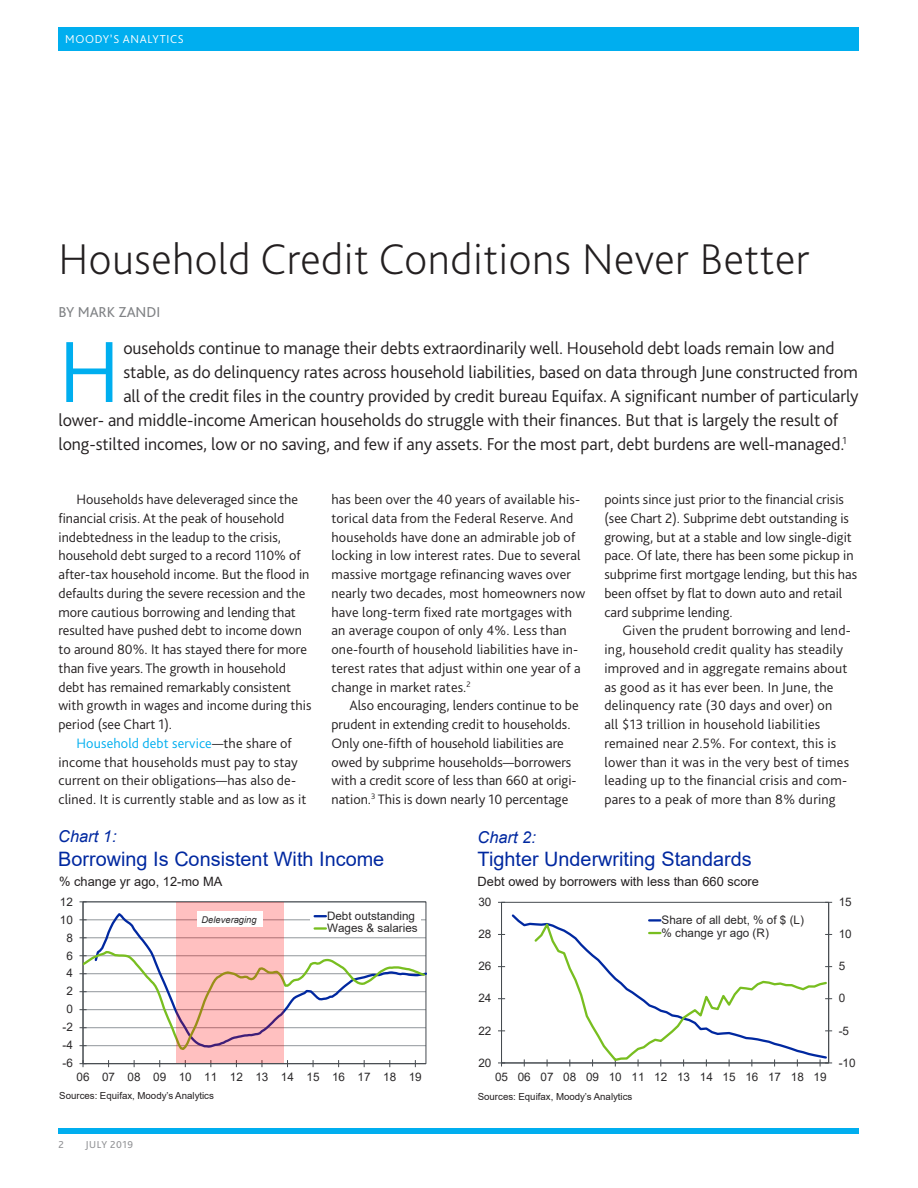
<style>
.page{position:relative;width:918px;height:1188px;background:#fff}
.page>*{position:absolute;margin:0;border:0;box-sizing:border-box;transform-origin:0 0}
.A-BodyLeadin{font:300 90.9px "Bliss Pro";color:#00aeef}
.Head_Level1{font:200 45px "Bliss Pro";letter-spacing:.01em;color:#231f20}
.t1{font:19.8px "Arial";color:#0028a0}
.A-BodyLeadin-2{font:300 18px "Bliss Pro";letter-spacing:-.005em;color:#231f20}
.t2{font:italic 16.35px "Arial";color:#0028a0}
.A-Byline{font:15px "Bliss Pro";letter-spacing:-.005em;color:#808285}
.A-Body{font:300 14.25px/18.8px "Bliss Pro";color:#231f20}
.t3{font:12.9px "Arial";color:#231f20}
.t4{font:300 12px "Bliss Pro";letter-spacing:.055em;color:#fff}
.t5{font:11.7px/12.3px "Arial";color:#2b292a}
.t6{font:10.5px "Bliss Pro";letter-spacing:.05em;color:#919295}
.t7{font:9.75px "Arial";color:#231f20}
.t8{font:italic 9.3px "Arial";color:#2b292a}
.s1{color:#00aeef}
</style>
<div class="page">
<div style="left:58px;top:27px;width:802px;height:24px;background:#00aeef"></div>
<div style="left:58px;top:1128px;width:802px;height:6px;background:#00aeef"></div>
<hr style="left:83px;top:938px;width:343px;height:1px;background:#91969b">
<hr style="left:83px;top:920px;width:343px;height:1px;background:#91969b">
<hr style="left:83px;top:902px;width:1px;height:162px;background:#464b50">
<hr style="left:83px;top:1063px;width:343px;height:1px;background:#464b50">
<svg style="left:80px;top:1060px;width:7px;height:7px"></svg>
<svg style="left:93px;top:911px;width:333px;height:39px"></svg>
<svg style="left:80px;top:950px;width:346px;height:102px"></svg>
<div style="left:311px;top:910px;width:110px;height:25px;background:#fff"></div>
<svg style="left:315px;top:915px;width:11px;height:2px"></svg>
<svg style="left:315px;top:927px;width:11px;height:3px"></svg>
<div style="left:176px;top:902px;width:108px;height:161px;background:#f00;opacity:.25"></div>
<div style="left:197px;top:911px;width:66px;height:16px;background:#fff"></div>
<hr style="left:828px;top:902px;width:1px;height:161px;background:#464b50">
<hr style="left:501px;top:902px;width:1px;height:161px;background:#464b50">
<hr style="left:502px;top:1063px;width:327px;height:1px;background:#464b50">
<svg style="left:498px;top:1060px;width:7px;height:7px"></svg>
<svg style="left:532px;top:919px;width:300px;height:148px"></svg>
<p class="t4" style="left:65px;top:31px;width:120px">MOODY’S ANALYTICS</p>
<p class="Head_Level1" style="left:58px;top:231px;width:752px">Household Credit Conditions Never Better</p>
<p class="A-Byline" style="left:58px;top:302px;width:103px">BY MARK ZANDI</p>
<p class="A-BodyLeadin" style="left:58px;top:315px;width:63px">H</p>
<p class="A-BodyLeadin-2" style="left:123px;top:337px;width:713px">ouseholds continue to manage their debts extraordinarily well. Household debt loads remain low and</p>
<p class="A-BodyLeadin-2" style="left:123px;top:361px;width:736px">stable, as do delinquency rates across household liabilities, based on data through June constructed from</p>
<p class="A-BodyLeadin-2" style="left:123px;top:385px;width:737px">all of the credit files in the country provided by credit bureau Equifax. A significant number of particularly</p>
<p class="A-BodyLeadin-2" style="left:58px;top:409px;width:781px">lower- and middle-income American households do struggle with their finances. But that is largely the result of</p>
<p class="A-BodyLeadin-2" style="left:58px;top:433px;width:790px">long-stilted incomes, low or no saving, and few if any assets. For the most part, debt burdens are well-managed.<sup>1</sup></p>
<p class="A-Body" style="left:58px;top:490px;width:254px;text-indent:18px">Households have deleveraged since the financial crisis. At the peak of household indebtedness in the leadup to the crisis, household debt surged to a record 110% of after-tax household income. But the flood in defaults during the severe recession and the more cautious borrowing and lending that resulted have pushed debt to income down to around 80%. It has stayed there for more than five years. The growth in household debt has remained remarkably consistent with growth in wages and income during this period (see Chart 1).</p>
<p class="A-Body" style="left:58px;top:733px;width:250px;text-indent:18px"><span class="s1">Household debt service</span>—the share of income that households must pay to stay current on their obligations—has also de&shy;clined. It is currently stable and as low as it</p>
<p class="A-Body" style="left:332px;top:490px;width:255px">has been over the 40 years of available his&shy;torical data from the Federal Reserve. And households have done an admirable job of locking in low interest rates. Due to several massive mortgage refinancing waves over nearly two decades, most homeowners now have long-term fixed rate mortgages with an average coupon of only 4%. Less than one-fourth of household liabilities have in&shy;terest rates that adjust within one year of a change in market rates.<sup>2</sup></p>
<p class="A-Body" style="left:332px;top:696px;width:249px;text-indent:18px">Also encouraging, lenders continue to be prudent in extending credit to households.<br>Only one-fifth of household liabilities are owed by subprime households—borrowers with a credit score of less than 660 at origi&shy;nation.<sup>3</sup> This is down nearly 10 percentage</p>
<p class="A-Body" style="left:604px;top:490px;width:254px">points since just prior to the financial crisis (see Chart 2). Subprime debt outstanding is growing, but at a stable and low single-digit pace. Of late, there has been some pickup in subprime first mortgage lending, but this has been offset by flat to down auto and retail card subprime lending.</p>
<p class="A-Body" style="left:604px;top:621px;width:248px;text-indent:18px">Given the prudent borrowing and lend&shy;ing, household credit quality has steadily improved and in aggregate remains about as good as it has ever been. In June, the delinquency rate (30 days and over) on<br>all $13 trillion in household liabilities remained near 2.5%. For context, this is lower than it was in the very best of times leading up to the financial crisis and com&shy;pares to a peak of more than 8% during</p>
<p class="t2" style="left:58px;top:826px;width:60px">Chart 1:</p>
<p class="t1" style="left:58px;top:845px;width:328px">Borrowing Is Consistent With Income</p>
<p class="t3" style="left:59px;top:872px;width:165px">% change yr ago, 12-mo MA</p>
<p class="t5" style="left:60px;top:895px;width:15px">12</p>
<p class="t5" style="left:60px;top:913px;width:15px">10</p>
<p class="t5" style="left:66px;top:931px;width:8px">8</p>
<p class="t5" style="left:66px;top:949px;width:8px">6</p>
<p class="t5" style="left:66px;top:967px;width:8px">4</p>
<p class="t5" style="left:66px;top:985px;width:8px">2</p>
<p class="t5" style="left:66px;top:1003px;width:8px">0</p>
<p class="t5" style="left:63px;top:1021px;width:12px">-2</p>
<p class="t5" style="left:63px;top:1039px;width:12px">-4</p>
<p class="t5" style="left:63px;top:1057px;width:12px">-6</p>
<p class="t8" style="left:202px;top:913px;width:57px">Deleveraging</p>
<p class="t5" style="left:327px;top:910px;width:92px">Debt outstanding<br>Wages &amp; salaries</p>
<p class="t5" style="left:77px;top:1071px;width:347px">06 07 08 09 10 11 12 13 14 15 16 17 18 19</p>
<p class="t7" style="left:59px;top:1089px;width:156px">Sources: Equifax, Moody’s Analytics</p>
<p class="t6" style="left:58px;top:1138px;width:7px">2</p>
<p class="t6" style="left:85px;top:1138px;width:49px">July 2019</p>
<p class="t2" style="left:478px;top:827px;width:60px">Chart 2:</p>
<p class="t1" style="left:478px;top:845px;width:276px">Tighter Underwriting Standards</p>
<p class="t3" style="left:478px;top:873px;width:283px">Debt owed by borrowers with less than 660 score</p>
<p class="t5" style="left:478px;top:896px;width:15px">30</p>
<p class="t5" style="left:478px;top:928px;width:15px">28</p>
<p class="t5" style="left:478px;top:960px;width:15px">26</p>
<p class="t5" style="left:478px;top:992px;width:15px">24</p>
<p class="t5" style="left:478px;top:1024px;width:15px">22</p>
<p class="t5" style="left:478px;top:1056px;width:15px">20</p>
<p class="t5" style="left:662px;top:914px;width:144px">Share of all debt, % of $ (L) % change yr ago (R)</p>
<p class="t5" style="left:495px;top:1070px;width:333px">05 06 07 08 09 10 11 12 13 14 15 16 17 18 19</p>
<p class="t7" style="left:478px;top:1090px;width:156px">Sources: Equifax, Moody’s Analytics</p>
<p class="t5" style="left:839px;top:896px;width:15px">15</p>
<p class="t5" style="left:839px;top:928px;width:15px">10</p>
<p class="t5" style="left:839px;top:960px;width:8px">5</p>
<p class="t5" style="left:839px;top:992px;width:8px">0</p>
<p class="t5" style="left:839px;top:1024px;width:12px">-5</p>
<p class="t5" style="left:839px;top:1056px;width:18px">-10</p>
</div>
